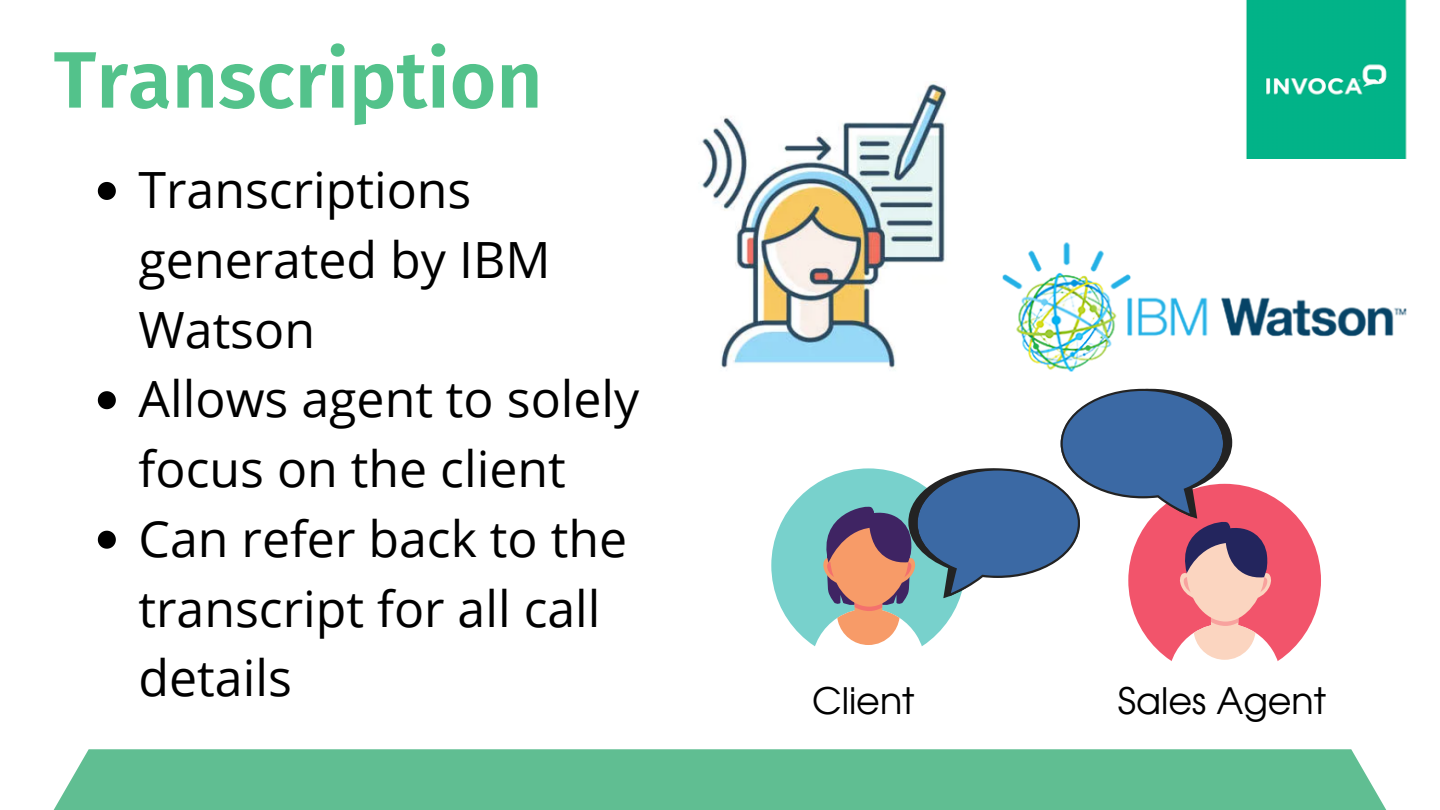
<style>
.page{position:relative;width:1440px;height:810px;background:#fff}
.page>*{position:absolute;margin:0;border:0;box-sizing:border-box;transform-origin:0 0}
.t1{font:600 80px "Fira Sans";color:#53c28b}
.t2{font:50px/69.8px "Open Sans";color:#000}
.t3{font:36.5px "Evolventa";color:#000}
</style>
<div class="page">
<div style="left:54px;top:749px;width:1332px;height:61px;background:#60be92"></div>
<img style="left:1246px;top:0;width:161px;height:159px">
<div style="left:771px;top:468px;width:195px;height:194px;background:#78d1cc;border-radius:50%"></div>
<div style="left:1128px;top:484px;width:193px;height:193px;background:#f2546b;border-radius:50%"></div>
<svg style="left:812px;top:405px;width:469px;height:272px"></svg>
<img style="left:1002px;top:242px;width:405px;height:163px">
<img style="left:701px;top:81px;width:246px;height:287px">
<svg style="left:98px;top:182px;width:18px;height:18px"></svg>
<svg style="left:98px;top:391px;width:18px;height:18px"></svg>
<svg style="left:98px;top:531px;width:18px;height:18px"></svg>
<h1 class="t1" style="left:54px;top:33px;width:491px">Transcription</h1>
<p class="t2" style="left:139px;top:154px;width:502px">Transcriptions generated by IBM<br>Watson<br>Allows agent to solely focus on the client<br>Can refer back to the transcript for all call details</p>
<p class="t3" style="left:812px;top:685px;width:104px">Client</p>
<p class="t3" style="left:1118px;top:685px;width:210px">Sales Agent</p>
</div>
